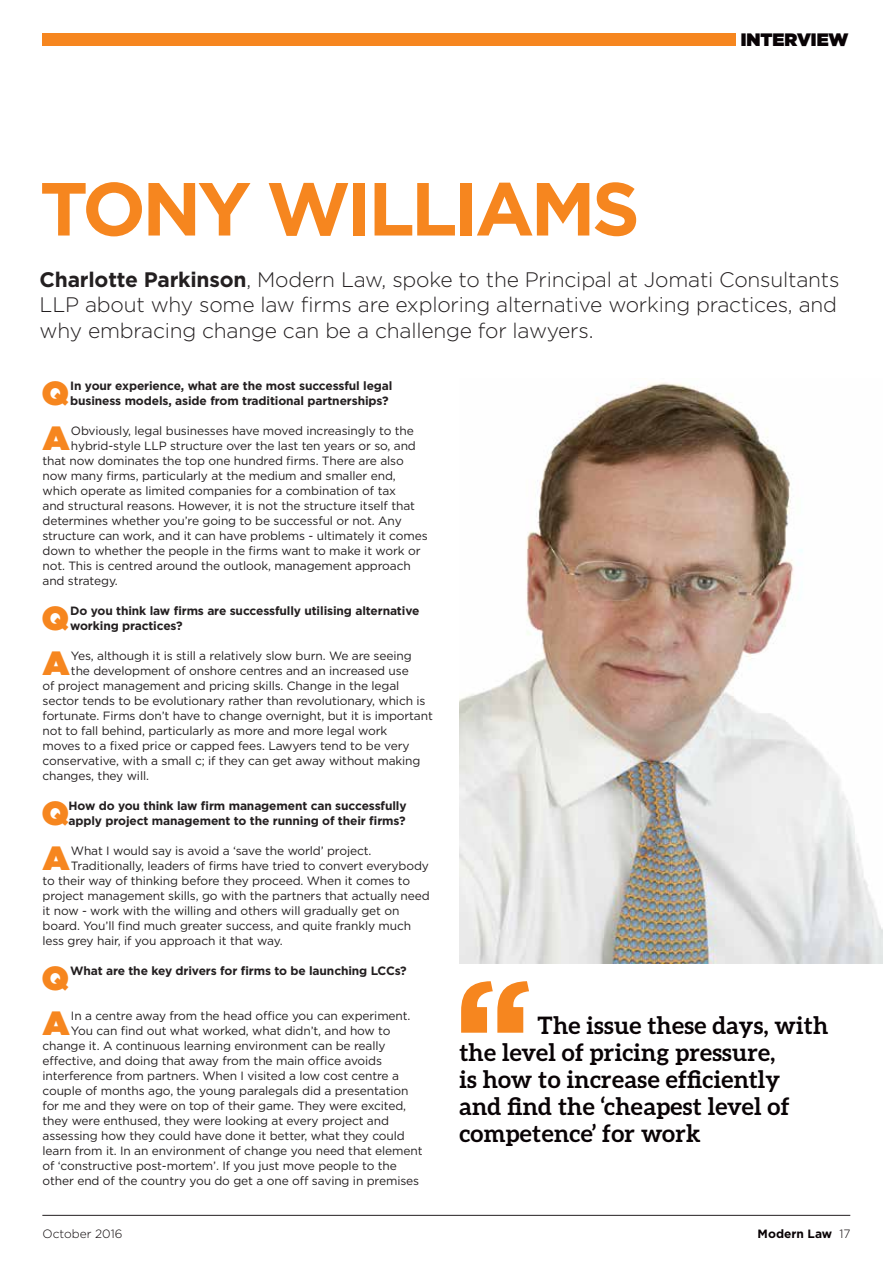
<style>
.page{position:relative;width:893px;height:1263px;background:#fff}
.page>*{position:absolute;margin:0;border:0;box-sizing:border-box;transform-origin:0 0}
.t1{font:700 75px "Gotham";letter-spacing:-.05em;color:#f6861f}
.t2{font:900 33.45px "Gotham";color:#f6861f}
.t3{font:700 24px/27px "Aleo";letter-spacing:.01em;color:#090305}
.t4{font:300 21px/25.5px "Gotham";letter-spacing:-.01em;color:#231f20;text-align:justify}
.t5{font:900 18px "Gotham";color:#090305}
.t6{font:12px "Gotham";letter-spacing:-.01em;color:#231f20}
.t7{font:700 12px/15px "Gotham";letter-spacing:-.01em;color:#231f20}
.t8{font:300 12px "Gotham";color:#090305}
.t9{font:700 12px "Gotham";color:#090305}
.s1{font-weight:700}
.s2{font-weight:300}
</style>
<div class="page">
<img style="left:459px;top:382px;width:424px;height:582px">
<svg style="left:461px;top:981px;width:68px;height:52px"></svg>
<hr style="left:42px;top:1215px;width:808px;height:1px;background:#231f20">
<div style="left:42px;top:33px;width:693px;height:13px;background:#f6861f"></div>
<h3 class="t5" style="left:741px;top:27px;width:109px">INTERVIEW</h3>
<h1 class="t1" style="left:40px;top:159px;width:602px">Tony Williams</h1>
<h3 class="t4" style="left:40px;top:266px;width:801px"><span class="s1">Charlotte Parkinson</span>, Modern Law, spoke to the Principal at Jomati Consultants LLP about why some law firms are exploring alternative working practices, and why embracing change can be a challenge for lawyers.</h3>
<h2 class="t2" style="left:42px;top:369px;width:29px">Q</h2>
<p class="t7" style="left:70px;top:378px;width:324px">I n your experience, what are the most successful legal business models, aside from traditional partnerships?</p>
<h2 class="t2" style="left:43px;top:414px;width:28px">A</h2>
<p class="t6" style="left:71px;top:423px;width:344px">Obviously, legal businesses have moved increasingly to the</p>
<p class="t6" style="left:71px;top:438px;width:346px">hybrid-style LLP structure over the last ten years or so, and</p>
<p class="t6" style="left:43px;top:453px;width:363px">that now dominates the top one hundred firms. There are also</p>
<p class="t6" style="left:43px;top:468px;width:355px">now many firms, particularly at the medium and smaller end,</p>
<p class="t6" style="left:43px;top:483px;width:355px">which operate as limited companies for a combination of tax</p>
<p class="t6" style="left:43px;top:498px;width:374px">and structural reasons. However, it is not the structure itself that</p>
<p class="t6" style="left:43px;top:513px;width:361px">determines whether you’re going to be successful or not. Any</p>
<p class="t6" style="left:43px;top:528px;width:387px">structure can work, and it can have problems - ultimately it comes</p>
<p class="t6" style="left:43px;top:543px;width:379px">down to whether the people in the firms want to make it work or</p>
<p class="t6" style="left:43px;top:558px;width:370px">not. This is centred around the outlook, management approach</p>
<p class="t6" style="left:43px;top:573px;width:77px">and strategy.</p>
<h2 class="t2" style="left:42px;top:594px;width:29px">Q</h2>
<p class="t7" style="left:70px;top:603px;width:351px">Do you think law firms are successfully utilising alternative working practices?</p>
<h2 class="t2" style="left:43px;top:639px;width:28px">A</h2>
<p class="t6" style="left:71px;top:648px;width:342px">Yes, although it is still a relatively slow burn. We are seeing</p>
<p class="t6" style="left:71px;top:663px;width:339px">the development of onshore centres and an increased use</p>
<p class="t6" style="left:43px;top:678px;width:358px">of project management and pricing skills. Change in the legal</p>
<p class="t6" style="left:43px;top:693px;width:384px">sector tends to be evolutionary rather than revolutionary, which is</p>
<p class="t6" style="left:43px;top:708px;width:392px">fortunate. Firms don’t have to change overnight, but it is important</p>
<p class="t6" style="left:43px;top:723px;width:346px">not to fall behind, particularly as more and more legal work</p>
<p class="t6" style="left:43px;top:738px;width:369px">moves to a fixed price or capped fees. Lawyers tend to be very</p>
<p class="t6" style="left:43px;top:753px;width:379px">conservative, with a small c; if they can get away without making</p>
<p class="t6" style="left:43px;top:768px;width:108px">changes, they will.</p>
<h2 class="t2" style="left:42px;top:789px;width:29px">Q</h2>
<p class="t7" style="left:69px;top:798px;width:340px">How do you think law firm management can successfully apply project management to the running of their firms?</p>
<h2 class="t2" style="left:43px;top:834px;width:28px">A</h2>
<p class="t6" style="left:71px;top:843px;width:302px">What I would say is avoid a ‘save the world’ project.</p>
<p class="t6" style="left:71px;top:858px;width:359px">Traditionally, leaders of firms have tried to convert everybody</p>
<p class="t6" style="left:43px;top:873px;width:369px">to their way of thinking before they proceed. When it comes to</p>
<p class="t6" style="left:43px;top:888px;width:389px">project management skills, go with the partners that actually need</p>
<p class="t6" style="left:43px;top:903px;width:358px">it now - work with the willing and others will gradually get on</p>
<p class="t6" style="left:43px;top:918px;width:370px">board. You’ll find much greater success, and quite frankly much</p>
<p class="t6" style="left:43px;top:933px;width:242px">less grey hair, if you approach it that way.</p>
<h2 class="t2" style="left:42px;top:954px;width:29px">Q</h2>
<p class="t7" style="left:70px;top:963px;width:338px">What are the key drivers for firms to be launching LCCs?</p>
<h2 class="t2" style="left:43px;top:999px;width:28px">A</h2>
<p class="t6" style="left:71px;top:1008px;width:341px">I n a centre away from the head office you can experiment.</p>
<p class="t6" style="left:71px;top:1023px;width:321px">You can find out what worked, what didn’t, and how to</p>
<p class="t6" style="left:43px;top:1038px;width:345px">change it. A continuous learning environment can be really</p>
<p class="t6" style="left:43px;top:1053px;width:341px">effective, and doing that away from the main office avoids</p>
<p class="t6" style="left:43px;top:1068px;width:358px">interference from partners. When I visited a low cost centre a</p>
<p class="t6" style="left:43px;top:1083px;width:367px">couple of months ago, the young paralegals did a presentation</p>
<p class="t6" style="left:43px;top:1098px;width:365px">for me and they were on top of their game. They were excited,</p>
<p class="t6" style="left:43px;top:1113px;width:348px">they were enthused, they were looking at every project and</p>
<p class="t6" style="left:43px;top:1128px;width:364px">assessing how they could have done it better, what they could</p>
<p class="t6" style="left:43px;top:1143px;width:382px">learn from it. I n an environment of change you need that element</p>
<p class="t6" style="left:43px;top:1158px;width:356px">of ‘constructive post-mortem’. If you just move people to the</p>
<p class="t6" style="left:43px;top:1173px;width:378px">other end of the country you do get a one off saving in premises</p>
<h3 class="t3" style="left:459px;top:1012px;width:370px;text-indent:78px">The issue these days, with the level of pricing pressure,<br>is how to increase efficiently<br>and find the ‘cheapest level of competence’ for work</h3>
<p class="t8" style="left:43px;top:1226px;width:81px">October 2016</p>
<p class="t9" style="left:758px;top:1225px;width:94px">Modern Law <span class="s2">17</span></p>
</div>
